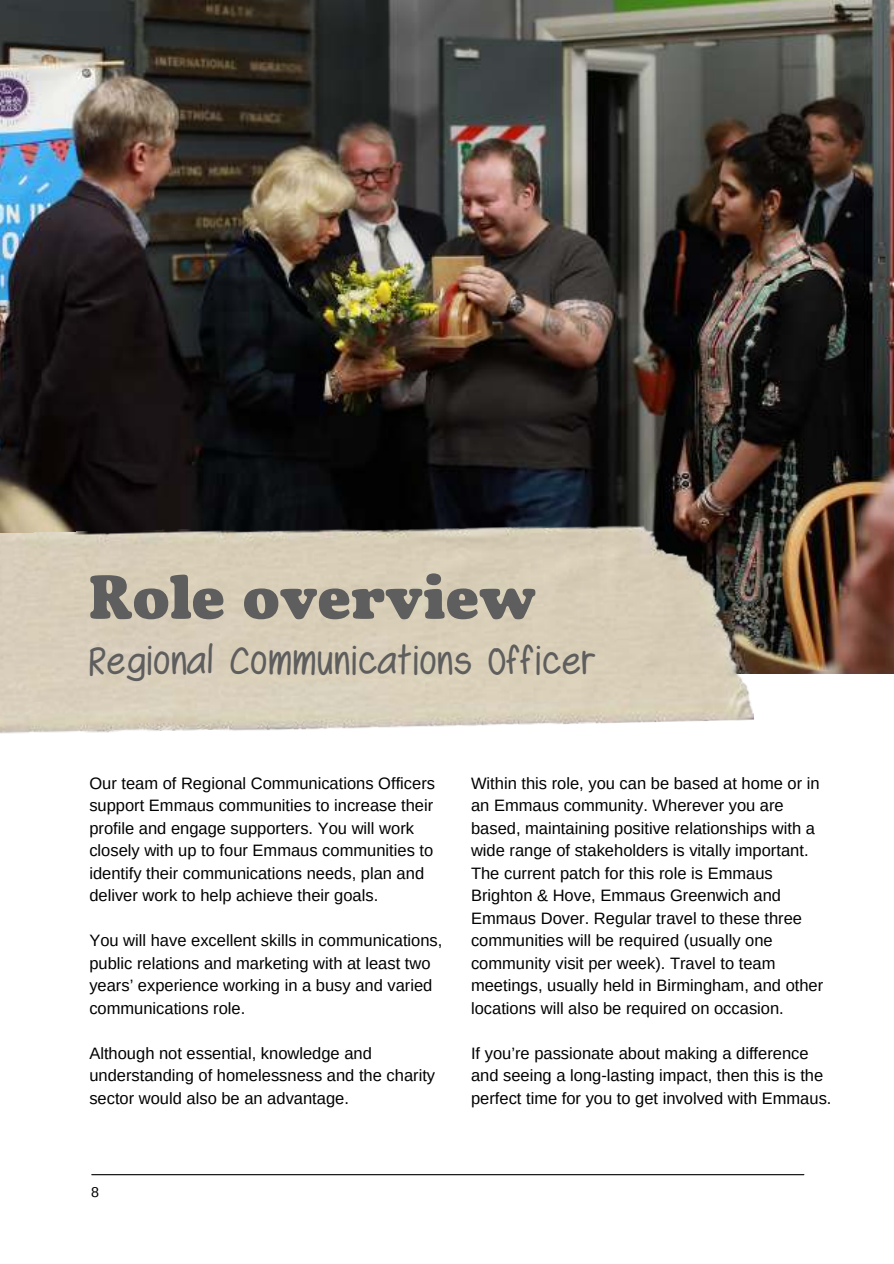
<style>
.page{position:relative;width:894px;height:1264px;background:#fff}
.page>*{position:absolute;margin:0;border:0;box-sizing:border-box;transform-origin:0 0}
.t1{font:63px "Emmaus Yeast";color:#5e5e5e}
.t2{font:42px "Swagger";letter-spacing:.05em;color:#5e5e5e}
.t3{font:16.5px/22.5px "Arimo";color:#000}
.t4{font:14.25px "Arimo";color:#000}
</style>
<div class="page">
<hr style="left:92px;top:1174px;width:711px;height:1px;background:#000">
<img style="left:0;top:0;width:893px;height:673px">
<img style="left:0;top:517px;width:753px;height:217px">
<h1 class="t1" style="left:89px;top:560px;width:448px">Role overview</h1>
<h2 class="t2" style="left:89px;top:639px;width:506px">Regional Communications Officer</h2>
<p class="t3" style="left:89px;top:772px;width:347px">Our team of Regional Communications Officers support Emmaus communities to increase their profile and engage supporters. You will work closely with up to four Emmaus communities to identify their communications needs, plan and deliver work to help achieve their goals.</p>
<p class="t3" style="left:89px;top:929px;width:354px">You will have excellent skills in communications, public relations and marketing with at least two years’ experience working in a busy and varied communications role.</p>
<p class="t3" style="left:89px;top:1042px;width:347px">Although not essential, knowledge and understanding of homelessness and the charity sector would also be an advantage.</p>
<p class="t3" style="left:471px;top:772px;width:353px">Within this role, you can be based at home or in an Emmaus community. Wherever you are based, maintaining positive relationships with a wide range of stakeholders is vitally important.<br>The current patch for this role is Emmaus Brighton &amp; Hove, Emmaus Greenwich and Emmaus Dover. Regular travel to these three communities will be required (usually one community visit per week). Travel to team meetings, usually held in Birmingham, and other locations will also be required on occasion.</p>
<p class="t3" style="left:471px;top:1042px;width:362px">If you’re passionate about making a difference and seeing a long-lasting impact, then this is the perfect time for you to get involved with Emmaus.</p>
<p class="t4" style="left:91px;top:1182px;width:9px">8</p>
</div>
